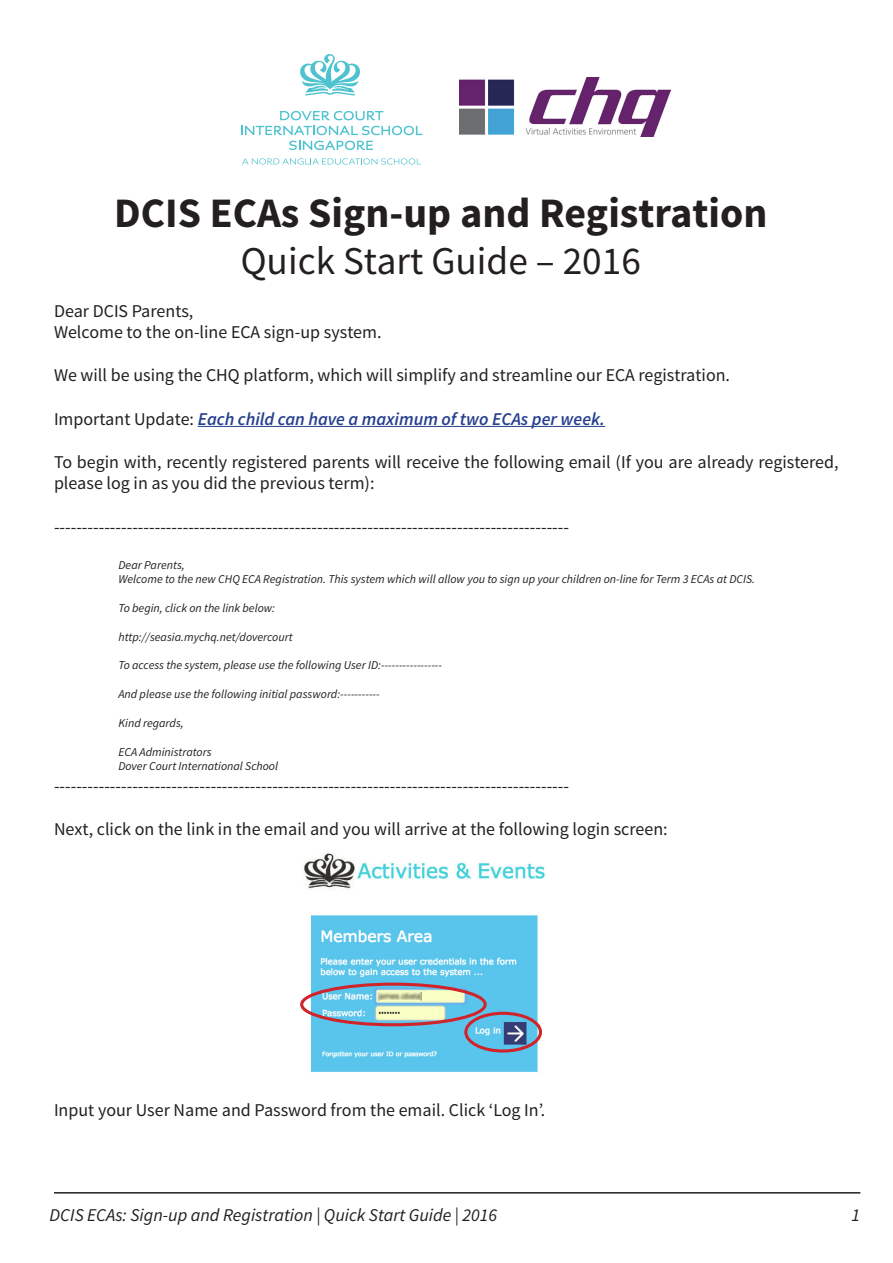
<style>
.page{position:relative;width:893px;height:1263px;background:#fff}
.page>*{position:absolute;margin:0;border:0;box-sizing:border-box;transform-origin:0 0}
.t1{font:700 42px "Source Sans Pro";color:#231f20}
.t2{font:39.3px "Source Sans Pro";color:#231f20}
.t3{font:18px/21.6px "Source Sans Pro";color:#231f20}
.t4{font:italic 600 18px "Source Sans Pro";color:#253f8e}
.t5{font:italic 18px "Source Sans Pro";color:#231f20}
.t6{font:italic 12px "Source Sans Pro";color:#231f20}
.s1{font-weight:400;font-style:normal;color:#231f20}
</style>
<div class="page">
<hr style="left:54px;top:1192px;width:806px;height:1px;background:#231f20">
<hr style="left:198px;top:426px;width:407px;height:1px;background:#253f8e">
<img style="left:300px;top:853px;width:245px;height:219px">
<div style="left:300px;top:982px;width:187px;height:44px;border:3px solid #d1232a;border-radius:50%"></div>
<div style="left:464px;top:1012px;width:78px;height:40px;border:3px solid #d1232a;border-radius:50%"></div>
<img style="left:460px;top:77px;width:210px;height:60px">
<svg style="left:300px;top:54px;width:60px;height:42px"></svg>
<svg style="left:242px;top:158px;width:179px;height:7px"></svg>
<svg style="left:280px;top:111px;width:103px;height:9px"></svg>
<svg style="left:241px;top:126px;width:181px;height:9px"></svg>
<svg style="left:289px;top:141px;width:84px;height:9px"></svg>
<p class="t1" style="left:114px;top:186px;width:655px">DCIS ECAs Sign-up and Registration</p>
<p class="t2" style="left:241px;top:236px;width:402px">Quick Start Guide – 2016</p>
<p class="t3" style="left:54px;top:300px;width:141px">Dear DCIS Parents,</p>
<p class="t3" style="left:54px;top:322px;width:329px">Welcome to the on-line ECA sign-up system.</p>
<p class="t3" style="left:54px;top:365px;width:678px">We will be using the CHQ platform, which will simplify and streamline our ECA registration.</p>
<p class="t4" style="left:54px;top:407px;width:553px"><span class="s1">Important Update:</span> Each child can have a maximum of two ECAs per week.</p>
<p class="t3" style="left:54px;top:451px;width:786px">To begin with, recently registered parents will receive the following email (If you are already registered, please log in as you did the previous term):</p>
<p class="t3" style="left:54px;top:516px;width:517px">--------------------------------------------------------------------------------------------</p>
<p class="t6" style="left:118px;top:557px;width:68px">Dear Parents,</p>
<p class="t6" style="left:118px;top:572px;width:638px">Welcome to the new CHQ ECA Registration. This system which will allow you to sign up your children on-line for Term 3 ECAs at DCIS.</p>
<p class="t6" style="left:118px;top:600px;width:158px">To begin, click on the link below:</p>
<p class="t6" style="left:118px;top:629px;width:176px">http://seasia.mychq.net/dovercourt</p>
<p class="t6" style="left:118px;top:658px;width:325px">To access the system, please use the following User ID:-----------------</p>
<p class="t6" style="left:118px;top:687px;width:263px">And please use the following initial password:-----------</p>
<p class="t6" style="left:118px;top:716px;width:67px">Kind regards,</p>
<p class="t6" style="left:118px;top:744px;width:95px">ECA Administrators</p>
<p class="t6" style="left:118px;top:759px;width:161px">Dover Court International School</p>
<p class="t3" style="left:54px;top:775px;width:517px">--------------------------------------------------------------------------------------------</p>
<p class="t3" style="left:54px;top:819px;width:615px">Next, click on the link in the email and you will arrive at the following login screen:</p>
<p class="t3" style="left:54px;top:1099px;width:493px">Input your User Name and Password from the email. Click ‘Log In’.</p>
<p class="t5" style="left:50px;top:1204px;width:449px">DCIS ECAs: Sign-up and Registration | Quick Start Guide | 2016</p>
<p class="t5" style="left:852px;top:1204px;width:10px">1</p>
</div>
